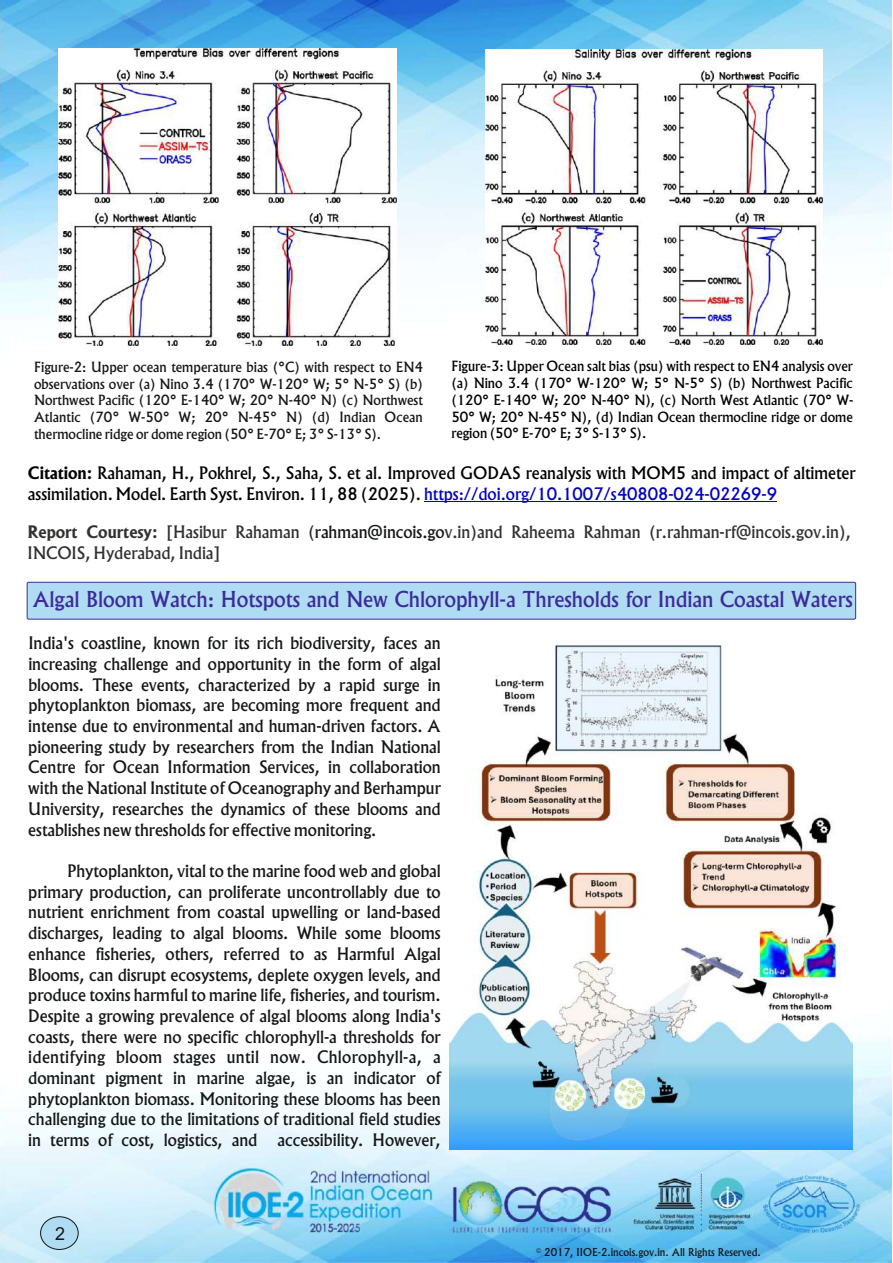
<style>
.page{position:relative;width:893px;height:1263px;background:#fff}
.page>*{position:absolute;margin:0;border:0;box-sizing:border-box;transform-origin:0 0}
.t1{font:500 21px "Albertus";color:#3c2b99}
.t2{font:18px "Arial";color:#151616}
.t3{font:500 16.5px/20.7px "Albertus";color:#151616;text-align:justify}
.t4{font:500 16.5px/20.5px "Albertus";color:#000}
.t5{font:500 16.5px/20.7px "Albertus";color:#313130}
.t6{font:500 13.5px/16.8px "Albertus";color:#151616;text-align:justify}
.t7{font:500 13.5px/16.8px "Albertus";color:#000;text-align:justify}
.t8{font:500 10.5px "Albertus";color:#151616}
.s1{font-weight:700}
.s2{color:#0000c4}
.s3{color:#151616}
</style>
<div class="page">
<img style="left:0;top:0;width:892px;height:1263px">
<div style="left:40px;top:1216px;width:39px;height:34px;background:#afdcf2;border:1px solid #151616;border-radius:50%"></div>
<img style="left:58px;top:49px;width:339px;height:296px">
<img style="left:486px;top:49px;width:337px;height:296px">
<div style="left:27px;top:582px;width:829px;height:37px;background:#afdcf2;border:1px solid #3c2b99;border-radius:2px"></div>
<hr style="left:424px;top:501px;width:353px;height:1px;background:#0000c4">
<img style="left:449px;top:640px;width:404px;height:509px">
<p class="t6" style="left:34px;top:359px;width:390px">Figure-2: Upper ocean temperature bias (°C) with respect to EN4 observations over (a) Nino 3.4 (170° W-120° W; 5° N-5° S) (b)<br>Northwest Pacific (120° E-140° W; 20° N-40° N) (c) Northwest Atlantic (70° W-50° W; 20° N-45° N) (d) Indian Ocean thermocline ridge or dome region (50° E-70° E; 3° S-13° S).</p>
<p class="t7" style="left:451px;top:359px;width:403px">Figure-3: Upper Ocean salt bias (psu) with respect to EN4 analysis over (a) Nino 3.4 (170° W-120° W; 5° N-5° S) (b) Northwest Pacific (120° E-140° W; 20° N-40° N), (c) North West Atlantic (70° W-50° W; 20° N-45° N), (d) Indian Ocean thermocline ridge or dome region (50° E-70° E; 3° S-13° S).</p>
<p class="t4" style="left:28px;top:464px;width:829px"><span class="s1">Citation:</span> Rahaman, H., Pokhrel, S., Saha, S. et al. Improved GODAS reanalysis with MOM5 and impact of altimeter assimilation. Model. Earth Syst. Environ. 11, 88 (2025). <span class="s2">https://doi.org/10.1007/s40808-024-02269-9</span></p>
<p class="t5" style="left:28px;top:523px;width:825px"><span class="s1">Report Courtesy:</span> [Hasibur Rahaman (<span class="s3">rahman@incois.go</span>v.in)and Raheema Rahman (r.rahman-rf@incois.gov.in),<br>INCOIS, Hyderabad, India]</p>
<p class="t1" style="left:33px;top:591px;width:821px">Algal Bloom Watch: Hotspots and New Chlorophyll-a Thresholds for Indian Coastal Waters</p>
<p class="t3" style="left:28px;top:634px;width:414px">India's coastline, known for its rich biodiversity, faces an increasing challenge and opportunity in the form of algal blooms. These events, characterized by a rapid surge in phytoplankton biomass, are becoming more frequent and intense due to environmental and human-driven factors. A pioneering study by researchers from the Indian National Centre for Ocean Information Services, in collaboration with the National Institute of Oceanography and Berhampur University, researches the dynamics of these blooms and establishes new thresholds for effective monitoring.</p>
<p class="t3" style="left:28px;top:862px;width:414px;text-indent:40px">Phytoplankton, vital to the marine food web and global primary production, can proliferate uncontrollably due to nutrient enrichment from coastal upwelling or land-based discharges, leading to algal blooms. While some blooms enhance fisheries, others, referred to as Harmful Algal Blooms, can disrupt ecosystems, deplete oxygen levels, and produce toxins harmful to marine life, fisheries, and tourism.<br>Despite a growing prevalence of algal blooms along India's coasts, there were no specific chlorophyll-a thresholds for identifying bloom stages until now. Chlorophyll-a, a dominant pigment in marine algae, is an indicator of phytoplankton biomass. Monitoring these blooms has been challenging due to the limitations of traditional field studies in terms of cost, logistics, and accessibility. However,</p>
<p class="t2" style="left:55px;top:1226px;width:12px">2</p>
<p class="t8" style="left:536px;top:1247px;width:226px">© 2017, IIOE-2.incois.gov.in. All Rights Reserved.</p>
</div>
